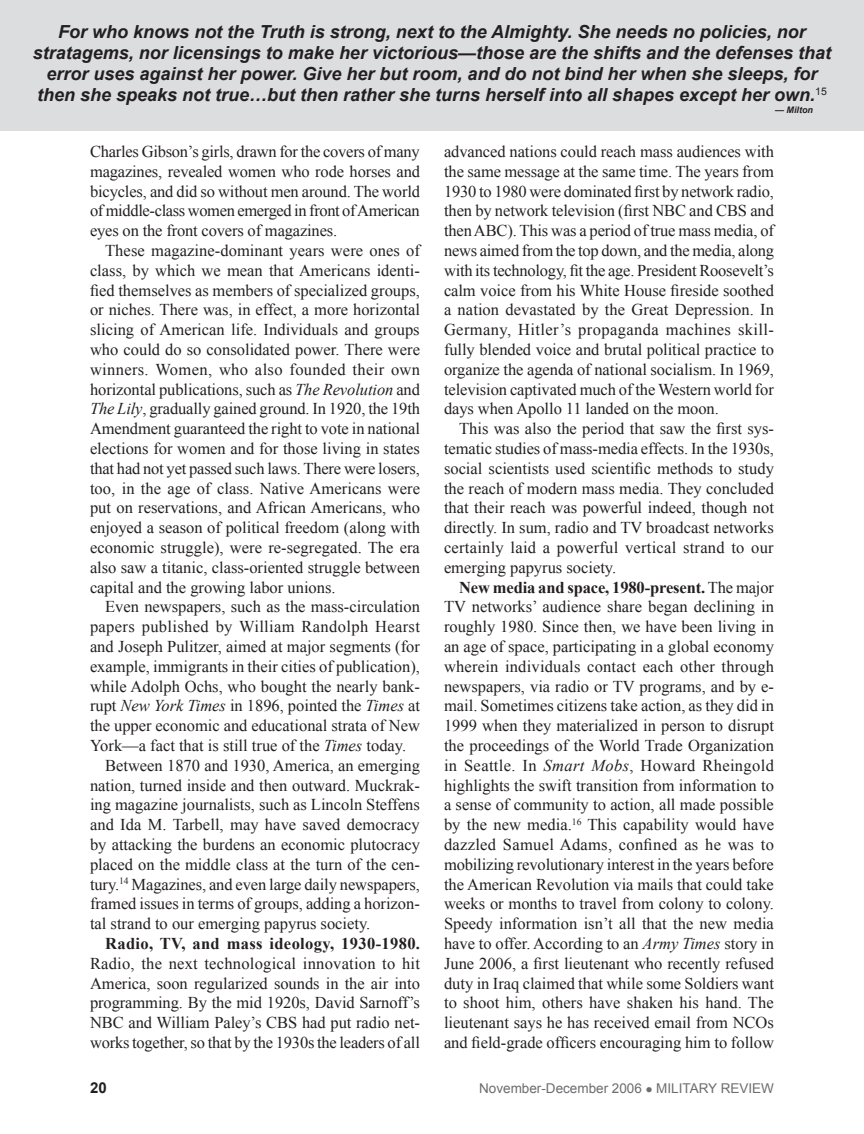
<style>
.page{position:relative;width:864px;height:1134px;background:#fff}
.page>*{position:absolute;margin:0;border:0;box-sizing:border-box;transform-origin:0 0}
.t1{font:italic 700 18px/21px "Arial";color:#231f20;text-align:center}
.fob{font:16.5px/19.8px "Times New Roman";color:#231f20;text-align:justify}
.t2{font:700 15px "Arial";color:#231f20}
.t3{font:13.5px "Arial";color:#6c6d70}
.t4{font:italic 700 9px "Arial";color:#231f20}
.s1{font-style:italic}
.s2{font-weight:700}
</style>
<div class="page">
<div style="left:0;top:0;width:864px;height:130px;background:#dcdddf"></div>
<p class="t1" style="left:58px;top:22px;width:749px">For who knows not the Truth is strong, next to the Almighty. She needs no policies, nor</p>
<p class="t1" style="left:33px;top:43px;width:800px">stratagems, nor licensings to make her victorious—those are the shifts and the defenses that error uses against her power. Give her but room, and do not bind her when she sleeps, for then she speaks not true…but then rather she turns herself into all shapes except her own.<sup>15</sup></p>
<p class="t4" style="left:775px;top:104px;width:39px">— Milton</p>
<p class="fob" style="left:90px;top:141px;width:332px">Charles Gibson’s girls, drawn for the covers of many magazines, revealed women who rode horses and bicycles, and did so without men around. The world of middle-class women emerged in front of American eyes on the front covers of magazines.</p>
<p class="fob" style="left:90px;top:240px;width:332px;text-indent:15px">These magazine-dominant years were ones of class, by which we mean that Americans identi&shy;fied themselves as members of specialized groups, or niches. There was, in effect, a more horizontal slicing of American life. Individuals and groups who could do so consolidated power. There were winners. Women, who also founded their own horizontal publications, such as <span class="s1">The Revolution</span> and <span class="s1">The Lily</span>, gradually gained ground. In 1920, the 19th Amendment guaranteed the right to vote in national elections for women and for those living in states that had not yet passed such laws. There were losers, too, in the age of class. Native Americans were put on reservations, and African Americans, who enjoyed a season of political freedom (along with economic struggle), were re-segregated. The era also saw a titanic, class-oriented struggle between capital and the growing labor unions.</p>
<p class="fob" style="left:90px;top:597px;width:332px;text-indent:15px">Even newspapers, such as the mass-circulation papers published by William Randolph Hearst and Joseph Pulitzer, aimed at major segments (for example, immigrants in their cities of publication), while Adolph Ochs, who bought the nearly bank&shy;rupt <span class="s1">New York Times</span> in 1896, pointed the <span class="s1">Times</span> at the upper economic and educational strata of New York—a fact that is still true of the <span class="s1">Times</span> today.</p>
<p class="fob" style="left:90px;top:755px;width:332px;text-indent:15px">Between 1870 and 1930, America, an emerging nation, turned inside and then outward. Muckrak&shy;ing magazine journalists, such as Lincoln Steffens and Ida M. Tarbell, may have saved democracy by attacking the burdens an economic plutocracy placed on the middle class at the turn of the cen&shy;tury.<sup>14</sup> Magazines, and even large daily newspapers, framed issues in terms of groups, adding a horizon&shy;tal strand to our emerging papyrus society.</p>
<p class="fob" style="left:90px;top:933px;width:332px;text-indent:15px"><span class="s2">Radio, TV, and mass ideology, 1930-1980.<br></span>Radio, the next technological innovation to hit America, soon regularized sounds in the air into programming. By the mid 1920s, David Sarnoff’s NBC and William Paley’s CBS had put radio net&shy;works together, so that by the 1930s the leaders of all</p>
<p class="fob" style="left:444px;top:141px;width:332px">advanced nations could reach mass audiences with the same message at the same time. The years from 1930 to 1980 were dominated first by network radio, then by network television (first NBC and CBS and then ABC). This was a period of true mass media, of news aimed from the top down, and the media, along with its technology, fit the age. President Roosevelt’s calm voice from his White House fireside soothed a nation devastated by the Great Depression. In Germany, Hitler’s propaganda machines skill&shy;fully blended voice and brutal political practice to organize the agenda of national socialism. In 1969, television captivated much of the Western world for days when Apollo 11 landed on the moon.</p>
<p class="fob" style="left:444px;top:418px;width:332px;text-indent:15px">This was also the period that saw the first sys&shy;tematic studies of mass-media effects. In the 1930s, social scientists used scientific methods to study the reach of modern mass media. They concluded that their reach was powerful indeed, though not directly. In sum, radio and TV broadcast networks certainly laid a powerful vertical strand to our emerging papyrus society.</p>
<p class="fob" style="left:444px;top:577px;width:332px;text-indent:15px"><span class="s2">New media and space, 1980-present.</span> The major TV networks’ audience share began declining in roughly 1980. Since then, we have been living in an age of space, participating in a global economy wherein individuals contact each other through newspapers, via radio or TV programs, and by e&shy;mail. Sometimes citizens take action, as they did in 1999 when they materialized in person to disrupt the proceedings of the World Trade Organization in Seattle. In <span class="s1">Smart Mobs</span>, Howard Rheingold highlights the swift transition from information to a sense of community to action, all made possible by the new media.<sup>16</sup> This capability would have dazzled Samuel Adams, confined as he was to mobilizing revolutionary interest in the years before the American Revolution via mails that could take weeks or months to travel from colony to colony.<br>Speedy information isn’t all that the new media have to offer. According to an <span class="s1">Army Times</span> story in June 2006, a first lieutenant who recently refused duty in Iraq claimed that while some Soldiers want to shoot him, others have shaken his hand. The lieutenant says he has received email from NCOs and field-grade officers encouraging him to follow</p>
<p class="t2" style="left:90px;top:1078px;width:18px">20</p>
<p class="t3" style="left:479px;top:1080px;width:296px">November-December 2006 ● Military Review</p>
</div>
